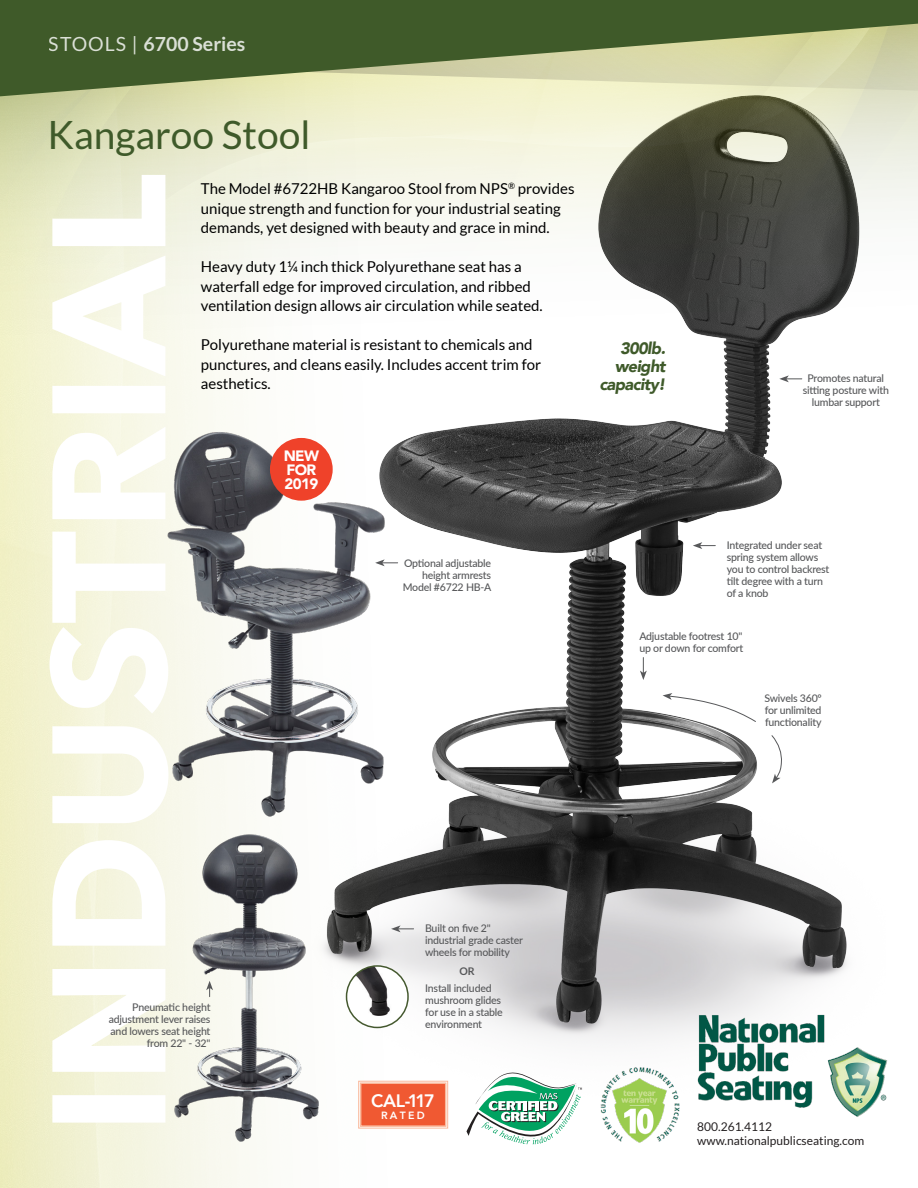
<style>
.page{position:relative;width:918px;height:1188px;background:#fff}
.page>*{position:absolute;margin:0;border:0;box-sizing:border-box;transform-origin:0 0}
.t1{font:39px "Lato";color:#3f5a2a}
.t2{font:700 19.5px "Lato";color:#fff}
.t3{font:800 18px "Avenir";letter-spacing:-.07em;color:#fff}
.t4{font:italic 900 16.5px/18px "Avenir";letter-spacing:-.04em;color:#3f5a2a;text-align:right}
.t5{font:15px/19.5px "Lato";color:#000}
.t6{font:900 15px "Avenir";letter-spacing:-.04em;color:#fff}
.t7{font:12px "Lato";color:#231f20}
.t8{font:500 10.5px/12px "Lato";letter-spacing:-.02em;color:#57585a}
.t9{font:800 10.5px "Avenir";letter-spacing:.22em;color:#fff}
.t10{font:700 10.5px "Lato";color:#57585a}
.s1{font-weight:400}
</style>
<div class="page">
<img style="left:586px;top:454px;width:261px;height:587px">
<img style="left:0;top:454px;width:586px;height:734px">
<img style="left:0;top:96px;width:918px;height:358px">
<svg style="left:779px;top:375px;width:23px;height:7px"></svg>
<svg style="left:0;top:0;width:918px;height:96px;background:#7a8b5b"></svg>
<img style="left:694px;top:1012px;width:194px;height:105px">
<img style="left:600px;top:1067px;width:80px;height:76px">
<svg style="left:693px;top:542px;width:22px;height:7px"></svg>
<svg style="left:640px;top:658px;width:7px;height:22px"></svg>
<svg style="left:663px;top:693px;width:94px;height:30px"></svg>
<svg style="left:771px;top:735px;width:11px;height:48px"></svg>
<svg style="left:391px;top:925px;width:23px;height:7px"></svg>
<img style="left:347px;top:966px;width:61px;height:61px;border-radius:31px">
<div style="left:346px;top:965px;width:63px;height:63px;border:2px solid #45592f;border-radius:50%"></div>
<svg style="left:386px;top:559px;width:12px;height:7px"></svg>
<svg style="left:50px;top:175px;width:118px;height:948px"></svg>
<svg style="left:467px;top:1064px;width:115px;height:80px"></svg>
<img style="left:174px;top:834px;width:145px;height:307px">
<img style="left:167px;top:431px;width:219px;height:385px">
<div style="left:270px;top:438px;width:63px;height:63px;background:#ef422a;border-radius:50%"></div>
<svg style="left:358px;top:1081px;width:90px;height:48px;background:#f26f4c"></svg>
<h2 class="t2" style="left:49px;top:33px;width:198px"><span class="s1">STOOLS |</span> 6700 Series</h2>
<p class="t1" style="left:48px;top:113px;width:264px">Kangaroo Stool</p>
<p class="t5" style="left:201px;top:179px;width:375px">The Model #6722HB Kangaroo Stool from NPS<sup>®</sup> provides unique strength and function for your industrial seating demands, yet designed with beauty and grace in mind.</p>
<p class="t5" style="left:201px;top:257px;width:343px">Heavy duty 1¼ inch thick Polyurethane seat has a waterfall edge for improved circulation, and ribbed ventilation design allows air circulation while seated.</p>
<p class="t5" style="left:201px;top:335px;width:342px">Polyurethane material is resistant to chemicals and punctures, and cleans easily. Includes accent trim for aesthetics.</p>
<p class="t6" style="left:284px;top:443px;width:37px">NEW</p>
<p class="t6" style="left:286px;top:457px;width:31px">FOR</p>
<p class="t6" style="left:285px;top:470px;width:35px">2019</p>
<p class="t8" style="left:404px;top:556px;width:89px">Optional adjustable</p>
<p class="t8" style="left:422px;top:568px;width:71px">height armrests</p>
<p class="t8" style="left:403px;top:580px;width:90px">Model #6722 HB-A</p>
<p class="t4" style="left:599px;top:339px;width:68px">300lb. weight capacity!</p>
<p class="t8" style="left:803px;top:372px;width:88px;text-align:center">Promotes natural sitting posture with lumbar support</p>
<p class="t8" style="left:727px;top:538px;width:104px">Integrated under seat spring system allows you to control backrest tilt degree with a turn of a knob</p>
<p class="t8" style="left:639px;top:630px;width:105px">Adjustable footrest 10" up or down for comfort</p>
<p class="t8" style="left:764px;top:692px;width:59px;text-align:justify">Swivels 360º for unlimited functionality</p>
<p class="t8" style="left:109px;top:1000px;width:103px;text-align:right">Pneumatic height adjustment lever raises and lowers seat height from 22" - 32"</p>
<p class="t8" style="left:425px;top:922px;width:99px">Built on five 2" industrial grade caster wheels for mobility</p>
<p class="t8" style="left:425px;top:982px;width:79px">Install included mushroom glides for use in a stable environment</p>
<p class="t10" style="left:459px;top:965px;width:17px">OR</p>
<p class="t3" style="left:371px;top:1086px;width:65px">CAL-117</p>
<p class="t9" style="left:381px;top:1107px;width:45px">RATED</p>
<p class="t7" style="left:697px;top:1120px;width:76px">800.261.4112</p>
<p class="t7" style="left:697px;top:1134px;width:168px">www.nationalpublicseating.com</p>
</div>
